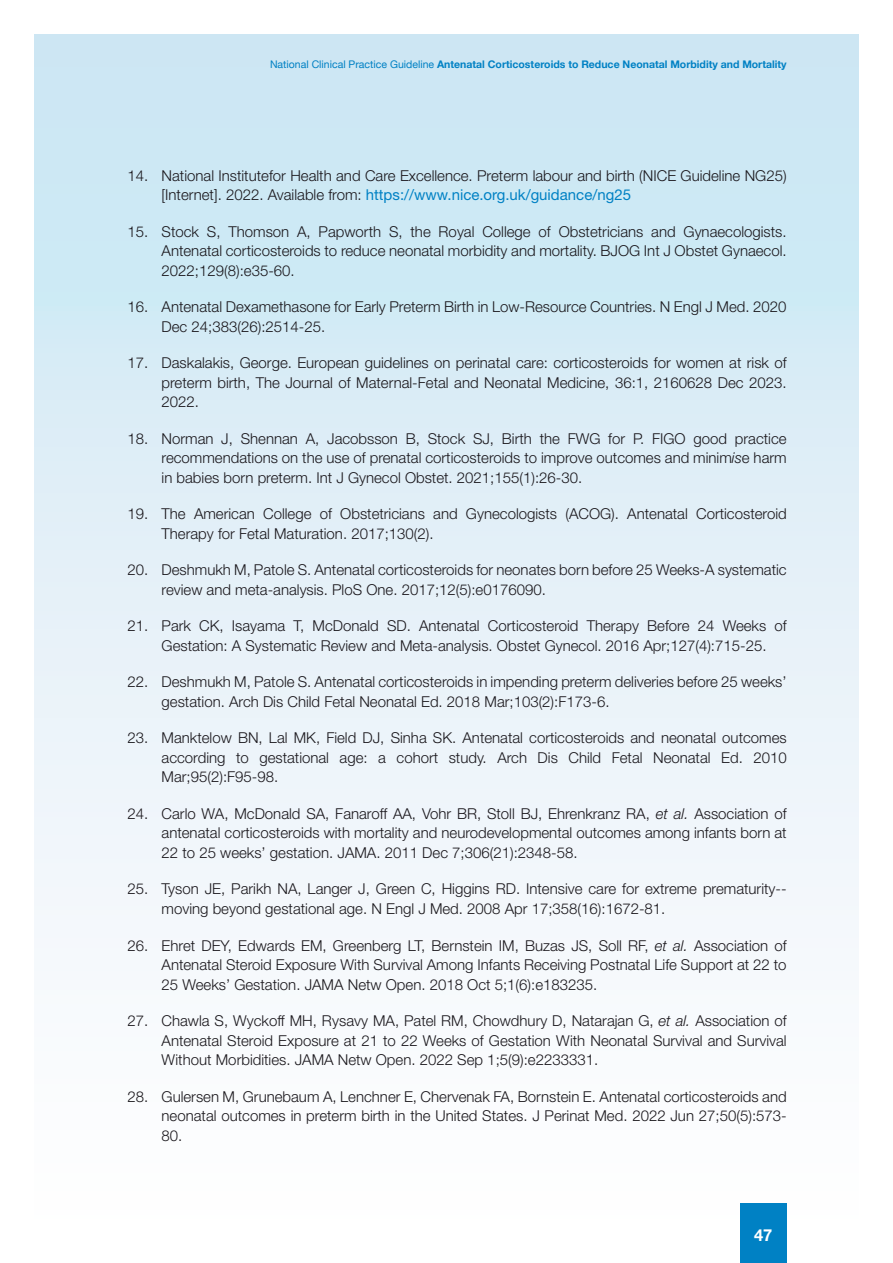
<style>
.page{position:relative;width:893px;height:1263px;background:#fff}
.page>*{position:absolute;margin:0;border:0;box-sizing:border-box;transform-origin:0 0}
.t1{font:700 16.5px "Helvetica Neue";color:#fff}
.Body_0-0__4{font:300 15px/19.5px "Helvetica Neue LT Std";color:#1a171c;text-align:justify}
.t2{font:700 10.5px "Helvetica Neue";color:#0081c4}
.s1{font-weight:400}
.s2{font-weight:400;color:#0081c4}
.s3{font-style:italic}
</style>
<div class="page">
<div style="left:34px;top:34px;width:825px;height:1195px;background:linear-gradient(to bottom,#c8e5f3,#fffeff)"></div>
<div style="left:740px;top:1203px;width:47px;height:60px;background:#0081c4"></div>
<p class="t2" style="left:270px;top:56px;width:518px"><span class="s1">National Clinical Practice Guideline</span> Antenatal Corticosteroids to Reduce Neonatal Morbidity and Mortality</p>
<p class="Body_0-0__4" style="left:162px;top:165px;width:627px;text-indent:-34px">14. National Institutefor Health and Care Excellence. Preterm labour and birth (NICE Guideline NG25) [Internet]. 2022. Available from: <span class="s2">https://www.nice.org.uk/guidance/ng25</span></p>
<p class="Body_0-0__4" style="left:162px;top:221px;width:627px;text-indent:-34px">15. Stock S, Thomson A, Papworth S, the Royal College of Obstetricians and Gynaecologists.<br>Antenatal corticosteroids to reduce neonatal morbidity and mortality. BJOG Int J Obstet Gynaecol.<br>2022;129(8):e35-60.</p>
<p class="Body_0-0__4" style="left:162px;top:297px;width:626px;text-indent:-34px">16. Antenatal Dexamethasone for Early Preterm Birth in Low-Resource Countries. N Engl J Med. 2020<br>Dec 24;383(26):2514-25.</p>
<p class="Body_0-0__4" style="left:162px;top:353px;width:627px;text-indent:-34px">17. Daskalakis, George. European guidelines on perinatal care: corticosteroids for women at risk of preterm birth, The Journal of Maternal-Fetal and Neonatal Medicine, 36:1, 2160628 Dec 2023.<br>2022.</p>
<p class="Body_0-0__4" style="left:162px;top:428px;width:627px;text-indent:-34px">18. Norman J, Shennan A, Jacobsson B, Stock SJ, Birth the FWG for P. FIGO good practice recommendations on the use of prenatal corticosteroids to improve outcomes and minim<span class="s3">is</span>e harm in babies born preterm. Int J Gynecol Obstet. 2021;155(1):26-30.</p>
<p class="Body_0-0__4" style="left:162px;top:504px;width:627px;text-indent:-34px">19. The American College of Obstetricians and Gynecologists (ACOG). Antenatal Corticosteroid<br>Therapy for Fetal Maturation. 2017;130(2).</p>
<p class="Body_0-0__4" style="left:162px;top:560px;width:627px;text-indent:-34px">20. Deshmukh M, Patole S. Antenatal corticosteroids for neonates born before 25 Weeks-A systematic review and meta-analysis. PloS One. 2017;12(5):e0176090.</p>
<p class="Body_0-0__4" style="left:162px;top:616px;width:627px;text-indent:-34px">21. Park CK, Isayama T, McDonald SD. Antenatal Corticosteroid Therapy Before 24 Weeks of<br>Gestation: A Systematic Review and Meta-analysis. Obstet Gynecol. 2016 Apr;127(4):715-25.</p>
<p class="Body_0-0__4" style="left:162px;top:672px;width:627px;text-indent:-34px">22. Deshmukh M, Patole S. Antenatal corticosteroids in impending preterm deliveries before 25 weeks’ gestation. Arch Dis Child Fetal Neonatal Ed. 2018 Mar;103(2):F173-6.</p>
<p class="Body_0-0__4" style="left:162px;top:728px;width:627px;text-indent:-34px">23. Manktelow BN, Lal MK, Field DJ, Sinha SK. Antenatal corticosteroids and neonatal outcomes according to gestational age: a cohort study. Arch Dis Child Fetal Neonatal Ed. 2010<br>Mar;95(2):F95-98.</p>
<p class="Body_0-0__4" style="left:162px;top:803px;width:627px;text-indent:-34px">24. Carlo WA, McDonald SA, Fanaroff AA, Vohr BR, Stoll BJ, Ehrenkranz RA, <span class="s3">et al.</span> Association of antenatal corticosteroids with mortality and neurodevelopmental outcomes among infants born at 22 to 25 weeks’ gestation. JAMA. 2011 Dec 7;306(21):2348-58.</p>
<p class="Body_0-0__4" style="left:162px;top:879px;width:626px;text-indent:-34px">25. Tyson JE, Parikh NA, Langer J, Green C, Higgins RD. Intensive care for extreme prematurity-- moving beyond gestational age. N Engl J Med. 2008 Apr 17;358(16):1672-81.</p>
<p class="Body_0-0__4" style="left:162px;top:935px;width:627px;text-indent:-34px">26. Ehret DEY, Edwards EM, Greenberg LT, Bernstein IM, Buzas JS, Soll RF, <span class="s3">et al.</span> Association of Antenatal Steroid Exposure With Survival Among Infants Receiving Postnatal Life Support at 22 to 25 Weeks’ Gestation. JAMA Netw Open. 2018 Oct 5;1(6):e183235.</p>
<p class="Body_0-0__4" style="left:162px;top:1010px;width:627px;text-indent:-34px">27. Chawla S, Wyckoff MH, Rysavy MA, Patel RM, Chowdhury D, Natarajan G, <span class="s3">et al.</span> Association of Antenatal Steroid Exposure at 21 to 22 Weeks of Gestation With Neonatal Survival and Survival Without Morbidities. JAMA Netw Open. 2022 Sep 1;5(9):e2233331.</p>
<p class="Body_0-0__4" style="left:162px;top:1086px;width:627px;text-indent:-34px">28. Gulersen M, Grunebaum A, Lenchner E, Chervenak FA, Bornstein E. Antenatal corticosteroids and neonatal outcomes in preterm birth in the United States. J Perinat Med. 2022 Jun 27;50(5):573- 80.</p>
<p class="t1" style="left:754px;top:1222px;width:20px">47</p>
</div>
